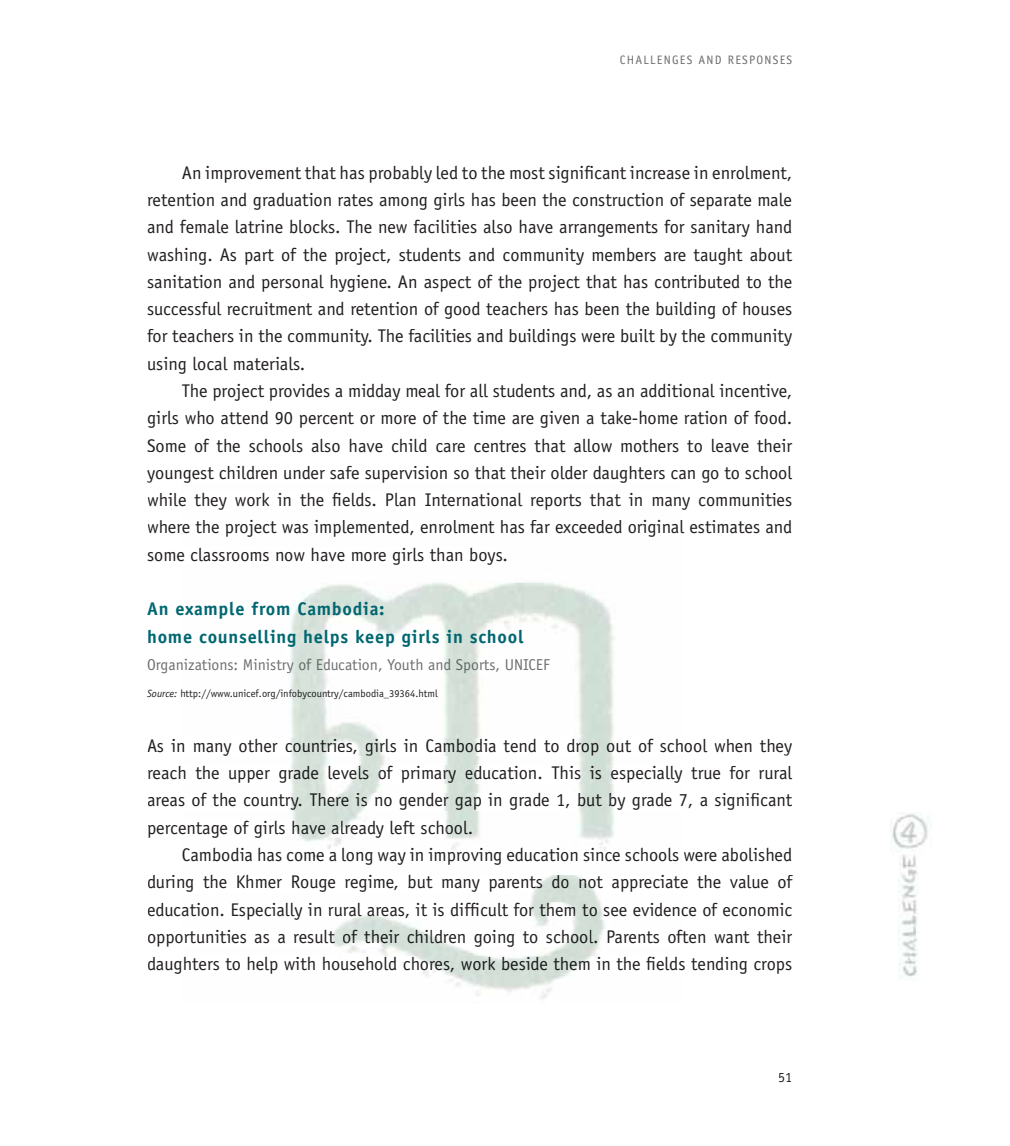
<style>
.page{position:relative;width:1010px;height:1146px;background:#fff}
.page>*{position:absolute;margin:0;border:0;box-sizing:border-box;transform-origin:0 0}
.t1{font:18.38px/27.3px "Officina Sans";color:#231f20;text-align:justify}
.t2{font:700 18.38px/27.3px "Officina Sans";letter-spacing:.04em;color:#006771}
.t3{font:15.75px "Officina Sans";color:#6d6f71}
.t4{font:14px "Officina Sans";color:#231f20}
.t5{font:12.25px "Officina Sans";letter-spacing:.1em;color:#6d6e70}
.t6{font:10.5px "Officina Sans";color:#231f20}
.s1{color:#6d6e70}
.s2{color:#6c6e70}
.s3{color:#626a67}
.s4{color:#646a68}
.s5{color:#666c6b}
.s6{color:#6a6d6e}
.s7{font-style:italic}
.s8{color:#221f20}
.s9{color:#1c1d1c}
.s10{color:#1a1c1b}
.s11{color:#1f1e1e}
.s12{color:#1b1d1c}
.s13{color:#201e1e}
.s14{color:#1b1c1c}
.s15{color:#211f1f}
.s16{color:#221f1f}
.s17{color:#211e1f}
</style>
<div class="page">
<img style="left:290px;top:582px;width:325px;height:417px">
<img style="left:290px;top:658px;width:260px;height:15px">
<img style="left:290px;top:689px;width:148px;height:10px">
<img style="left:290px;top:738px;width:325px;height:17px">
<img style="left:290px;top:765px;width:325px;height:18px">
<img style="left:290px;top:793px;width:325px;height:17px">
<img style="left:290px;top:820px;width:182px;height:17px">
<img style="left:290px;top:847px;width:325px;height:18px">
<img style="left:290px;top:875px;width:325px;height:17px">
<img style="left:290px;top:902px;width:325px;height:17px">
<img style="left:290px;top:929px;width:325px;height:17px">
<img style="left:290px;top:956px;width:325px;height:18px">
<img style="left:890px;top:812px;width:41px;height:40px">
<img style="left:899px;top:854px;width:19px;height:123px">
<p class="t5" style="left:620px;top:55px;width:174px">CHALLENGES AND RESPONSES</p>
<p class="t1" style="left:147px;top:160px;width:647px;text-indent:35px">An improvement that has probably led to the most significant increase in enrolment, retention and graduation rates among girls has been the construction of separate male and female latrine blocks. The new facilities also have arrangements for sanitary hand washing. As part of the project, students and community members are taught about sanitation and personal hygiene. An aspect of the project that has contributed to the successful recruitment and retention of good teachers has been the building of houses for teachers in the community. The facilities and buildings were built by the community using local materials.</p>
<p class="t1" style="left:147px;top:378px;width:646px;text-indent:35px">The project provides a midday meal for all students and, as an additional incentive, girls who attend 90 percent or more of the time are given a take-home ration of food.<br>Some of the schools also have child care centres that allow mothers to leave their youn est children under safe su ervision so that their older dau hters can go to school</p>
<p class="t1" style="left:147px;top:460px;width:646px;text-align:left;text-indent:472px">g<br>while they work in the fields. Plan International reports that in many communities where the project was implemented, enrolment has far exceeded original estimates and some classrooms now have more girls than boys.</p>
<p class="t2" style="left:147px;top:597px;width:378px">An example from Cambodia:<br>home counselling helps keep girls in school</p>
<p class="t3" style="left:147px;top:658px;width:404px"><span class="s1">Organ</span>izations: Ministr<span class="s2">y</span> <span class="s3">of</span> <span class="s4">E</span><span class="s5">d</span><span class="s1">u</span>cation, Youth an<span class="s6">d</span> <span class="s3">Sp</span><span class="s4">o</span><span class="s1">r</span>ts, UNICEF</p>
<p class="t6" style="left:147px;top:689px;width:292px"><span class="s7">Source:</span> http://www.unicef.org/i<span class="s8">nfo</span><span class="s9">b</span><span class="s10">ycou</span><span class="s9">n</span><span class="s8">try</span>/cambodia_39364.html</p>
<p class="t1" style="left:147px;top:733px;width:646px">As in many other <span class="s8">c</span><span class="s11">o</span><span class="s12">unt</span><span class="s9">ri</span><span class="s8">es</span>, <span class="s12">gi</span><span class="s8">rl</span>s in C<span class="s8">am</span><span class="s12">bo</span><span class="s9">d</span><span class="s8">i</span>a tend to <span class="s8">dr</span><span class="s10">op o</span>ut of school when they reach the upper <span class="s8">gr</span><span class="s12">ad</span><span class="s9">e</span> <span class="s8">le</span>ve<span class="s13">l</span><span class="s12">s o</span>f prim<span class="s8">ar</span><span class="s12">y</span> <span class="s14">ed</span>ucation. Thi<span class="s8">s</span> <span class="s10">is</span> <span class="s14">e</span>specially</p>
<p class="t1" style="left:183px;top:460px;width:11px">g</p>
<p class="t1" style="left:381px;top:460px;width:11px">p</p>
<p class="t1" style="left:147px;top:760px;width:646px;text-indent:544px">true for rural areas of the count<span class="s8">ry</span><span class="s12">. Th</span><span class="s15">er</span><span class="s12">e is</span> <span class="s8">n</span>o gend<span class="s8">er</span> <span class="s14">g</span><span class="s12">ap</span> in grade 1, <span class="s8">b</span><span class="s10">ut</span> <span class="s12">b</span>y grade 7, a significant percentage of girls <span class="s16">h</span><span class="s9">a</span><span class="s12">ve a</span><span class="s9">lr</span>ea<span class="s16">dy</span> left sc<span class="s8">ho</span><span class="s12">ol</span><span class="s9">.</span></p>
<p class="t1" style="left:147px;top:842px;width:646px;text-indent:35px">Cambodia has come a long way in improving education since schools were abolished during the Khmer Rouge regime, but many parent<span class="s16">s</span> <span class="s13">d</span><span class="s14">o</span> <span class="s12">n</span>ot appreciate</p>
<p class="t1" style="left:147px;top:870px;width:646px;text-indent:550px">the value of education. Especially in rural <span class="s8">a</span>reas, it is difficult fo<span class="s16">r</span> <span class="s12">th</span><span class="s8">em</span> <span class="s14">t</span><span class="s12">o</span> see evidence of economic opportunities as a resul<span class="s8">t</span> <span class="s9">of</span> <span class="s16">t</span><span class="s12">he</span><span class="s10">ir</span> <span class="s12">c</span><span class="s14">hi</span><span class="s8">ldre</span>n going to sch<span class="s13">o</span><span class="s14">o</span><span class="s10">l.</span> <span class="s8">P</span>arents often want their daughters to help with household c<span class="s8">ho</span><span class="s9">re</span><span class="s12">s,</span> <span class="s10">w</span><span class="s9">or</span><span class="s17">k</span> <span class="s16">b</span><span class="s14">e</span><span class="s12">si</span><span class="s11">d</span><span class="s12">e t</span><span class="s14">he</span><span class="s9">m</span> <span class="s8">in</span> the fields tending crops</p>
<p class="t4" style="left:778px;top:1072px;width:15px">51</p>
</div>
